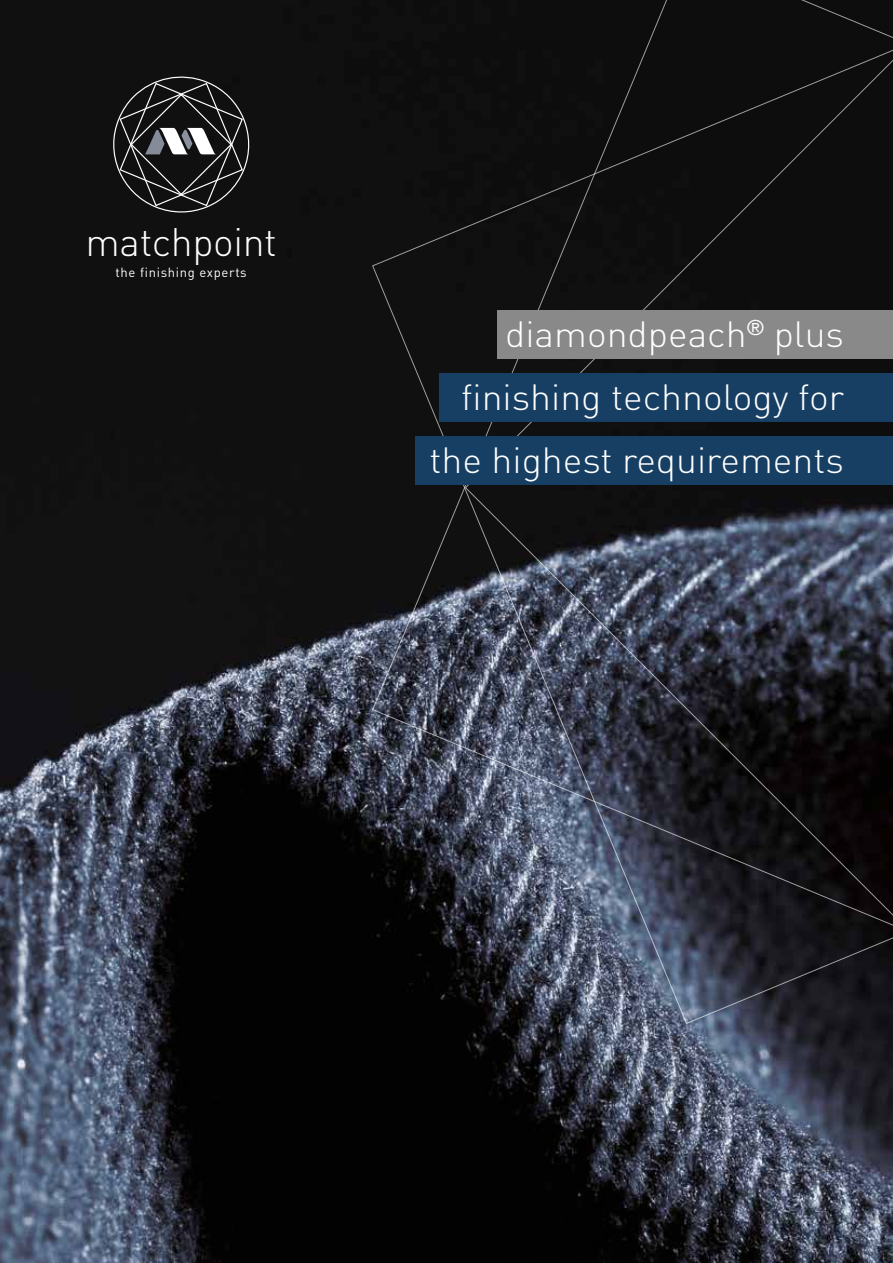
<style>
.page{position:relative;width:893px;height:1263px;background:#fff}
.page>*{position:absolute;margin:0;border:0;box-sizing:border-box;transform-origin:0 0}
.t1{font:300 39.3px "DIN";letter-spacing:-.01em;color:#fff}
.t2{font:300 36px/63.2px "DIN";color:#fff;text-align:right;scale:1.04 1}
.t3{font:13.05px "DIN Regular Alternate";letter-spacing:.05em;color:#fff}
</style>
<div class="page">
<img style="left:0;top:0;width:893px;height:1263px">
<svg style="left:372px;top:0;width:521px;height:1024px;background:#212329"></svg>
<svg style="left:465px;top:44px;width:428px;height:887px;background:#24272e"></svg>
<div style="left:497px;top:310px;width:396px;height:49px;background:#8a8989"></div>
<div style="left:439px;top:373px;width:454px;height:49px;background:#173f64"></div>
<div style="left:415px;top:436px;width:478px;height:49px;background:#173f64"></div>
<svg style="left:110px;top:70px;width:142px;height:144px;background:#2e2e2f"></svg>
<p class="t1" style="left:85px;top:218px;width:193px">matchpoint</p>
<p class="t3" style="left:116px;top:264px;width:133px">the finishing experts</p>
<p class="t2" style="left:429px;top:302px;width:400px">diamondpeach<sup>®</sup> plus finishing technology for the highest requirements</p>
</div>
